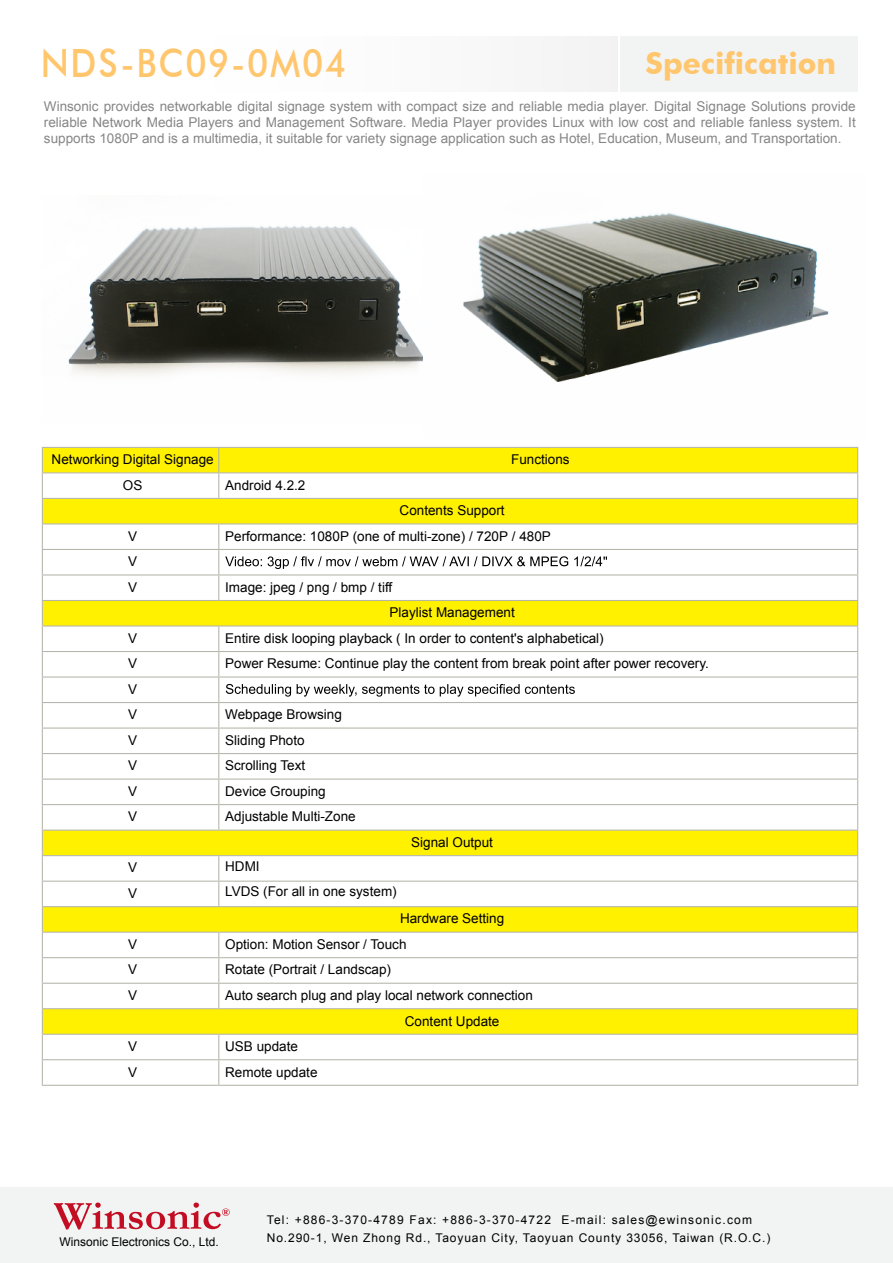
<style>
.page{position:relative;width:893px;height:1263px;background:#fff}
.page>*{position:absolute;margin:0;border:0;box-sizing:border-box;transform-origin:0 0}
.t1{font:500 39px "Futura BT";letter-spacing:.05em;color:#ffc66d;scale:.9 1}
.t2{font:700 30px "Futura BT";color:#ffc66d}
.t3{font:13.5px/25.5px "Arial";color:#000}
.t4{font:13.5px/16.2px "Arial";color:#868687;text-align:justify}
.t5{font:12px "Arial";letter-spacing:.075em;color:#000}
.t6{font:12px "Arial";letter-spacing:.095em;color:#000}
.t7{font:12px "Arial";color:#000}
</style>
<div class="page">
<div style="left:140px;top:36px;width:478px;height:55px;background:#fbfbfb"></div>
<div style="left:620px;top:36px;width:238px;height:55px;background:#f2f3f3"></div>
<div style="left:0;top:1188px;width:893px;height:75px;background:#f2f3f3"></div>
<svg style="left:54px;top:1202px;width:176px;height:27px"></svg>
<div style="left:43px;top:448px;width:814px;height:24px;background:#fff100"></div>
<svg style="left:43px;top:473px;width:814px;height:612px"></svg>
<hr style="left:42px;top:447px;width:177px;height:1px;background:#b5b5aa">
<hr style="left:219px;top:447px;width:639px;height:1px;background:#b5b5aa">
<hr style="left:42px;top:472px;width:177px;height:1px;background:#b5b5aa">
<hr style="left:219px;top:472px;width:639px;height:1px;background:#b5b5aa">
<svg style="left:218px;top:448px;width:1px;height:50px"></svg>
<hr style="left:42px;top:498px;width:177px;height:1px;background:#b5b5aa">
<hr style="left:219px;top:498px;width:639px;height:1px;background:#b5b5aa">
<hr style="left:42px;top:523px;width:177px;height:1px;background:#b5b5aa">
<hr style="left:219px;top:523px;width:639px;height:1px;background:#b5b5aa">
<hr style="left:42px;top:549px;width:177px;height:1px;background:#b5b5aa">
<hr style="left:219px;top:549px;width:639px;height:1px;background:#b5b5aa">
<hr style="left:42px;top:574px;width:177px;height:1px;background:#b5b5aa">
<hr style="left:219px;top:574px;width:639px;height:1px;background:#b5b5aa">
<svg style="left:218px;top:524px;width:1px;height:76px"></svg>
<hr style="left:42px;top:600px;width:177px;height:1px;background:#b5b5aa">
<hr style="left:219px;top:600px;width:639px;height:1px;background:#b5b5aa">
<hr style="left:42px;top:625px;width:177px;height:1px;background:#b5b5aa">
<hr style="left:219px;top:625px;width:639px;height:1px;background:#b5b5aa">
<hr style="left:42px;top:651px;width:177px;height:1px;background:#b5b5aa">
<hr style="left:219px;top:651px;width:639px;height:1px;background:#b5b5aa">
<hr style="left:42px;top:676px;width:177px;height:1px;background:#b5b5aa">
<hr style="left:219px;top:676px;width:639px;height:1px;background:#b5b5aa">
<hr style="left:42px;top:702px;width:177px;height:1px;background:#b5b5aa">
<hr style="left:219px;top:702px;width:639px;height:1px;background:#b5b5aa">
<hr style="left:42px;top:727px;width:177px;height:2px;background:#b5b5aa">
<hr style="left:219px;top:727px;width:639px;height:2px;background:#b5b5aa">
<hr style="left:42px;top:753px;width:177px;height:1px;background:#b5b5aa">
<hr style="left:219px;top:753px;width:639px;height:1px;background:#b5b5aa">
<hr style="left:42px;top:778px;width:177px;height:2px;background:#b5b5aa">
<hr style="left:219px;top:778px;width:639px;height:2px;background:#b5b5aa">
<hr style="left:42px;top:804px;width:177px;height:1px;background:#b5b5aa">
<hr style="left:219px;top:804px;width:639px;height:1px;background:#b5b5aa">
<svg style="left:218px;top:626px;width:1px;height:203px"></svg>
<hr style="left:42px;top:829px;width:177px;height:2px;background:#b5b5aa">
<hr style="left:219px;top:829px;width:639px;height:2px;background:#b5b5aa">
<hr style="left:42px;top:855px;width:177px;height:1px;background:#b5b5aa">
<hr style="left:219px;top:855px;width:639px;height:1px;background:#b5b5aa">
<hr style="left:42px;top:881px;width:177px;height:1px;background:#b5b5aa">
<hr style="left:219px;top:881px;width:639px;height:1px;background:#b5b5aa">
<svg style="left:218px;top:856px;width:1px;height:50px"></svg>
<hr style="left:42px;top:906px;width:177px;height:1px;background:#b5b5aa">
<hr style="left:219px;top:906px;width:639px;height:1px;background:#b5b5aa">
<hr style="left:42px;top:932px;width:177px;height:1px;background:#b5b5aa">
<hr style="left:219px;top:932px;width:639px;height:1px;background:#b5b5aa">
<hr style="left:42px;top:957px;width:177px;height:1px;background:#b5b5aa">
<hr style="left:219px;top:957px;width:639px;height:1px;background:#b5b5aa">
<hr style="left:42px;top:983px;width:177px;height:1px;background:#b5b5aa">
<hr style="left:219px;top:983px;width:639px;height:1px;background:#b5b5aa">
<svg style="left:218px;top:933px;width:1px;height:75px"></svg>
<hr style="left:42px;top:1008px;width:177px;height:1px;background:#b5b5aa">
<hr style="left:219px;top:1008px;width:639px;height:1px;background:#b5b5aa">
<hr style="left:42px;top:1034px;width:177px;height:1px;background:#b5b5aa">
<hr style="left:219px;top:1034px;width:639px;height:1px;background:#b5b5aa">
<hr style="left:42px;top:1059px;width:177px;height:1px;background:#b5b5aa">
<svg style="left:42px;top:448px;width:1px;height:637px"></svg>
<hr style="left:219px;top:1059px;width:639px;height:1px;background:#b5b5aa">
<svg style="left:218px;top:1035px;width:1px;height:50px"></svg>
<svg style="left:857px;top:448px;width:1px;height:637px"></svg>
<hr style="left:42px;top:1085px;width:177px;height:1px;background:#b5b5aa">
<hr style="left:219px;top:1085px;width:639px;height:1px;background:#b5b5aa">
<svg style="left:225px;top:556px;width:382px;height:13px"></svg>
<svg style="left:226px;top:684px;width:349px;height:13px"></svg>
<img style="left:68px;top:225px;width:355px;height:150px">
<img style="left:463px;top:213px;width:366px;height:169px">
<h1 class="t1" style="left:41px;top:40px;width:341px">NDS-BC09-0M04</h1>
<p class="t4" style="left:44px;top:98px;width:813px">Winsonic provides networkable digital signage system with compact size and reliable media player. Digital Signage Solutions provide reliable Network Media Players and Management Software. Media Player provides Linux with low cost and reliable fanless system. It supports 1080P and is a multimedia, it suitable for variety signage application such as Hotel, Education, Museum, and Transportation.</p>
<h2 class="t2" style="left:646px;top:45px;width:192px">Specification</h2>
<p class="t3" style="left:52px;top:447px;width:164px">Networking Digital Signage</p>
<p class="t3" style="left:511px;top:447px;width:60px">Functions</p>
<p class="t3" style="left:123px;top:472px;width:21px">OS</p>
<p class="t3" style="left:225px;top:472px;width:82px">Android 4.2.2</p>
<p class="t3" style="left:400px;top:498px;width:107px">Contents Support</p>
<p class="t3" style="left:128px;top:523px;width:11px">V</p>
<p class="t3" style="left:225px;top:523px;width:327px">Performance: 1080P (one of multi-zone) / 720P / 480P</p>
<p class="t3" style="left:128px;top:549px;width:11px">V<br>V</p>
<p class="t3" style="left:389px;top:574px;width:127px;text-indent:-164px">Image: jpeg / png / bmp / tiff<br>Playlist Management</p>
<p class="t3" style="left:128px;top:625px;width:11px">V</p>
<p class="t3" style="left:225px;top:625px;width:380px">Entire disk looping playback ( In order to content's alphabetical)</p>
<p class="t3" style="left:128px;top:651px;width:11px">V</p>
<p class="t3" style="left:225px;top:651px;width:485px">Power Resume: Continue play the content from break point after power recovery.</p>
<p class="t3" style="left:128px;top:676px;width:11px">V<br>V</p>
<p class="t3" style="left:225px;top:702px;width:118px">Webpage Browsing</p>
<p class="t3" style="left:128px;top:727px;width:11px">V</p>
<p class="t3" style="left:225px;top:727px;width:81px">Sliding Photo</p>
<p class="t3" style="left:128px;top:753px;width:11px">V</p>
<p class="t3" style="left:225px;top:753px;width:82px">Scrolling Text</p>
<p class="t3" style="left:128px;top:778px;width:11px">V</p>
<p class="t3" style="left:225px;top:778px;width:102px">Device Grouping</p>
<p class="t3" style="left:128px;top:804px;width:11px">V</p>
<p class="t3" style="left:225px;top:804px;width:132px">Adjustable Multi-Zone</p>
<p class="t3" style="left:128px;top:855px;width:11px">V</p>
<p class="t3" style="left:225px;top:853px;width:36px">HDMI</p>
<p class="t3" style="left:128px;top:880px;width:11px">V</p>
<p class="t3" style="left:225px;top:879px;width:173px">LVDS (For all in one system)</p>
<p class="t3" style="left:411px;top:829px;width:83px">Signal Output</p>
<p class="t3" style="left:400px;top:906px;width:106px">Hardware Setting</p>
<p class="t3" style="left:128px;top:931px;width:11px">V</p>
<p class="t3" style="left:225px;top:931px;width:183px">Option: Motion Sensor / Touch</p>
<p class="t3" style="left:128px;top:957px;width:11px">V</p>
<p class="t3" style="left:225px;top:957px;width:167px">Rotate (Portrait / Landscap)</p>
<p class="t3" style="left:128px;top:983px;width:11px">V</p>
<p class="t3" style="left:405px;top:983px;width:130px;text-indent:-180px">Auto search plug and play local network connection<br>Content Update</p>
<p class="t3" style="left:128px;top:1034px;width:11px">V</p>
<p class="t3" style="left:225px;top:1034px;width:74px">USB update</p>
<p class="t3" style="left:128px;top:1059px;width:11px">V</p>
<p class="t3" style="left:225px;top:1059px;width:94px">Remote update</p>
<p class="t7" style="left:60px;top:1233px;width:161px">Winsonic Electronics Co., Ltd.</p>
<p class="t6" style="left:267px;top:1212px;width:487px">Tel: +886-3-370-4789 Fax: +886-3-370-4722 E-mail: sales@ewinsonic.com</p>
<p class="t5" style="left:267px;top:1230px;width:505px">No.290-1, Wen Zhong Rd., Taoyuan City, Taoyuan County 33056, Taiwan (R.O.C.)</p>
</div>
